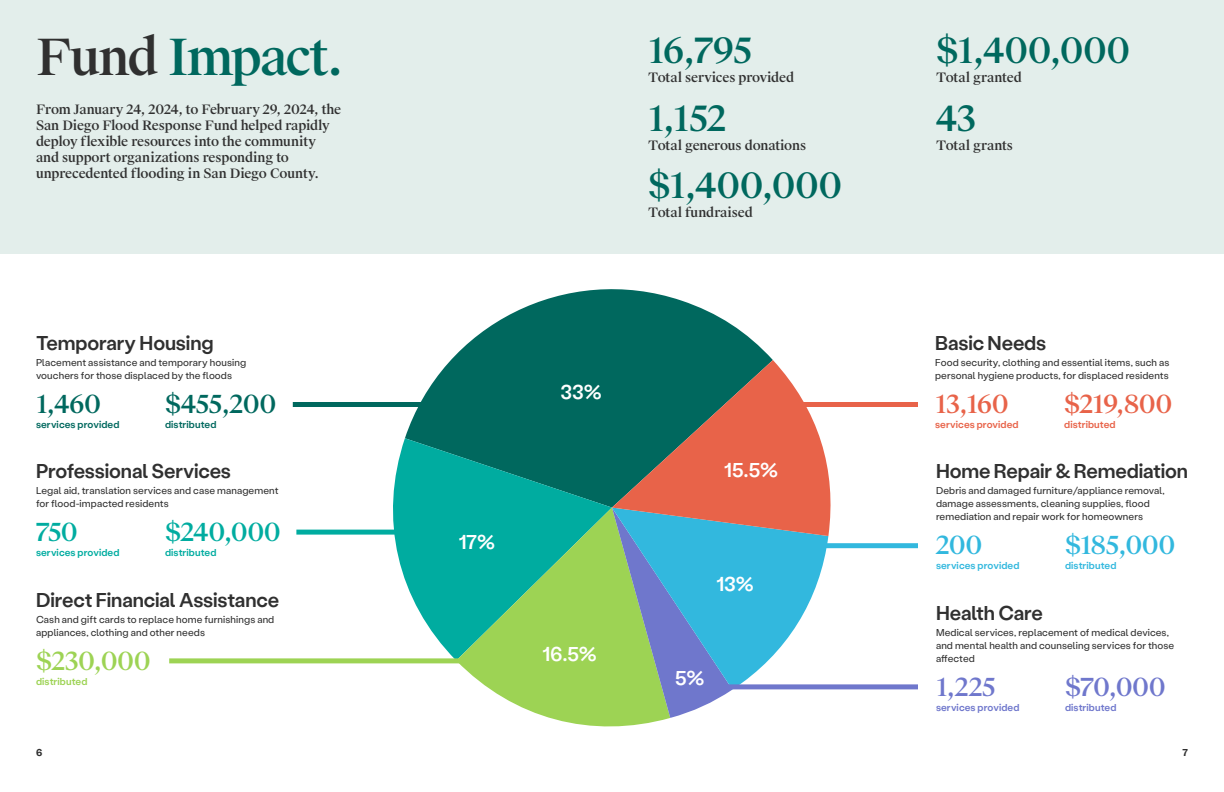
<style>
.page{position:relative;width:1224px;height:792px;background:#fff}
.page>*{position:absolute;margin:0;border:0;box-sizing:border-box;transform-origin:0 0}
.t1{font:500 50px "Suisse Works";letter-spacing:-.035em;color:#00685e}
.t2{font:500 35px "Suisse Works";letter-spacing:-.015em;color:#00685e}
.t3{font:500 25px "Suisse Works";letter-spacing:-.03em;color:#e86349}
.t4{font:500 25px "Suisse Works";letter-spacing:-.02em;color:#00685e}
.t5{font:500 25px "Suisse Works";letter-spacing:-.02em;color:#6f77cc}
.t6{font:500 25px "Suisse Works";letter-spacing:-.025em;color:#00aca0}
.t7{font:500 25px "Suisse Works";letter-spacing:-.02em;color:#32b8de}
.t8{font:500 25px "Suisse Works";letter-spacing:-.02em;color:#9dd354}
.t9{font:500 20px "Stabil Grotesk";letter-spacing:-.01em;color:#303030}
.t10{font:500 20px "Stabil Grotesk";letter-spacing:.005em;color:#fff}
.t11{font:500 13px/16px "Suisse Works";letter-spacing:-.015em;color:#303030}
.t12{font:10px/13px "Stabil Grotesk";letter-spacing:.01em;color:#303030}
.t13{font:500 10px "Stabil Grotesk";letter-spacing:.005em;color:#00685e}
.t14{font:500 10px "Stabil Grotesk";letter-spacing:.005em;color:#00aca0}
.t15{font:500 10px "Stabil Grotesk";letter-spacing:.005em;color:#e86349}
.t16{font:500 10px "Stabil Grotesk";letter-spacing:.005em;color:#32b8de}
.t17{font:500 10px "Stabil Grotesk";letter-spacing:.005em;color:#6f77cc}
.t18{font:500 10px "Stabil Grotesk";letter-spacing:.005em;color:#9dd354}
.t19{font:700 10px "Stabil Grotesk";color:#303030}
.s1{color:#303030}
</style>
<div class="page">
<div style="left:0;top:0;width:612px;height:253px;background:#e3eeeb"></div>
<div style="left:612px;top:0;width:612px;height:253px;background:#e3eeeb"></div>
<svg style="left:405px;top:289px;width:368px;height:149px;fill:#00685e"></svg>
<svg style="left:378px;top:438px;width:234px;height:220px;fill:#00aca0"></svg>
<svg style="left:456px;top:508px;width:214px;height:219px;background:#70ca7f"></svg>
<svg style="left:612px;top:690px;width:120px;height:28px"></svg>
<svg style="left:612px;top:536px;width:216px;height:154px;background:#68b9cb"></svg>
<svg style="left:612px;top:360px;width:219px;height:176px;background:#927566"></svg>
<div style="left:293px;top:402px;width:217px;height:5px;background:#00685e"></div>
<div style="left:296px;top:530px;width:224px;height:5px;background:#00aca0"></div>
<div style="left:169px;top:658px;width:341px;height:5px;background:#9dd354"></div>
<div style="left:735px;top:402px;width:183px;height:5px;background:#e86349"></div>
<div style="left:725px;top:543px;width:193px;height:5px;background:#32b8de"></div>
<div style="left:666px;top:684px;width:252px;height:5px;background:#6f77cc"></div>
<h1 class="t1" style="left:36px;top:26px;width:310px"><span class="s1">Fund</span> Impact.</h1>
<h3 class="t11" style="left:36px;top:102px;width:307px">From January 24, 2024, to February 29, 2024, the San Diego Flood Response Fund helped rapidly deploy flexible resources into the community and support organizations responding to unprecedented flooding in San Diego County.</h3>
<h3 class="t9" style="left:36px;top:329px;width:179px">Temporary Housing</h3>
<p class="t12" style="left:36px;top:355px;width:212px">Placement assistance and temporary housing vouchers for those displaced by the floods</p>
<h3 class="t4" style="left:36px;top:388px;width:67px">1,460</h3>
<p class="t13" style="left:36px;top:417px;width:85px">services provided</p>
<h3 class="t4" style="left:165px;top:388px;width:113px">$455,200</h3>
<p class="t13" style="left:165px;top:417px;width:53px">distributed</p>
<h3 class="t9" style="left:36px;top:458px;width:197px">Professional Services</h3>
<p class="t12" style="left:36px;top:484px;width:244px">Legal aid, translation services and case management for flood-impacted residents</p>
<h3 class="t6" style="left:36px;top:517px;width:43px">750</h3>
<p class="t14" style="left:36px;top:546px;width:85px">services provided</p>
<h3 class="t6" style="left:165px;top:517px;width:117px">$240,000</h3>
<p class="t14" style="left:165px;top:546px;width:53px">distributed</p>
<h3 class="t9" style="left:36px;top:586px;width:245px">Direct Financial Assistance</h3>
<p class="t12" style="left:36px;top:613px;width:240px">Cash and gift cards to replace home furnishings and appliances, clothing and other needs</p>
<h3 class="t8" style="left:36px;top:646px;width:116px">$230,000</h3>
<p class="t18" style="left:36px;top:675px;width:53px">distributed</p>
<h2 class="t2" style="left:648px;top:29px;width:106px">16,795</h2>
<h3 class="t11" style="left:648px;top:70px;width:148px">Total services provided</h3>
<h2 class="t2" style="left:648px;top:96px;width:80px">1,152</h2>
<h3 class="t11" style="left:648px;top:137px;width:160px">Total generous donations</h3>
<h2 class="t2" style="left:648px;top:164px;width:196px">$1,400,000</h2>
<h3 class="t11" style="left:648px;top:205px;width:106px">Total fundraised</h3>
<h3 class="t10" style="left:561px;top:378px;width:43px">33%</h3>
<h3 class="t10" style="left:459px;top:528px;width:38px">17%</h3>
<h3 class="t10" style="left:542px;top:641px;width:56px">16.5%</h3>
<h3 class="t10" style="left:724px;top:456px;width:55px">15.5%</h3>
<h3 class="t10" style="left:716px;top:571px;width:39px">13%</h3>
<h3 class="t10" style="left:675px;top:665px;width:31px">5%</h3>
<h2 class="t2" style="left:936px;top:29px;width:196px">$1,400,000</h2>
<h3 class="t11" style="left:936px;top:70px;width:87px">Total granted</h3>
<h2 class="t2" style="left:936px;top:96px;width:42px">43</h2>
<h3 class="t11" style="left:936px;top:137px;width:79px">Total grants</h3>
<h3 class="t9" style="left:935px;top:329px;width:113px">Basic Needs</h3>
<p class="t12" style="left:935px;top:355px;width:236px">Food security, clothing and essential items, such as personal hygiene products, for displaced residents</p>
<h3 class="t3" style="left:935px;top:388px;width:75px">13,160</h3>
<p class="t15" style="left:935px;top:417px;width:85px">services provided</p>
<h3 class="t3" style="left:1064px;top:388px;width:110px">$219,800</h3>
<p class="t15" style="left:1064px;top:417px;width:53px">distributed</p>
<h3 class="t9" style="left:936px;top:458px;width:253px">Home Repair &amp; Remediation</h3>
<p class="t12" style="left:936px;top:484px;width:230px">Debris and damaged furniture/appliance removal, damage assessments, cleaning supplies, flood remediation and repair work for homeowners</p>
<h3 class="t7" style="left:936px;top:530px;width:48px">200</h3>
<p class="t16" style="left:936px;top:559px;width:85px">services provided</p>
<h3 class="t7" style="left:1065px;top:530px;width:112px">$185,000</h3>
<p class="t16" style="left:1065px;top:559px;width:53px">distributed</p>
<h3 class="t9" style="left:936px;top:599px;width:109px">Health Care</h3>
<p class="t12" style="left:936px;top:626px;width:240px">Medical services, replacement of medical devices, and mental health and counseling services for those affected</p>
<h3 class="t5" style="left:936px;top:672px;width:61px">1,225</h3>
<p class="t17" style="left:936px;top:701px;width:85px">services provided</p>
<h3 class="t5" style="left:1065px;top:672px;width:102px">$70,000</h3>
<p class="t17" style="left:1065px;top:701px;width:53px">distributed</p>
<p class="t19" style="left:36px;top:746px;width:8px">6</p>
<p class="t19" style="left:1182px;top:746px;width:7px">7</p>
</div>
